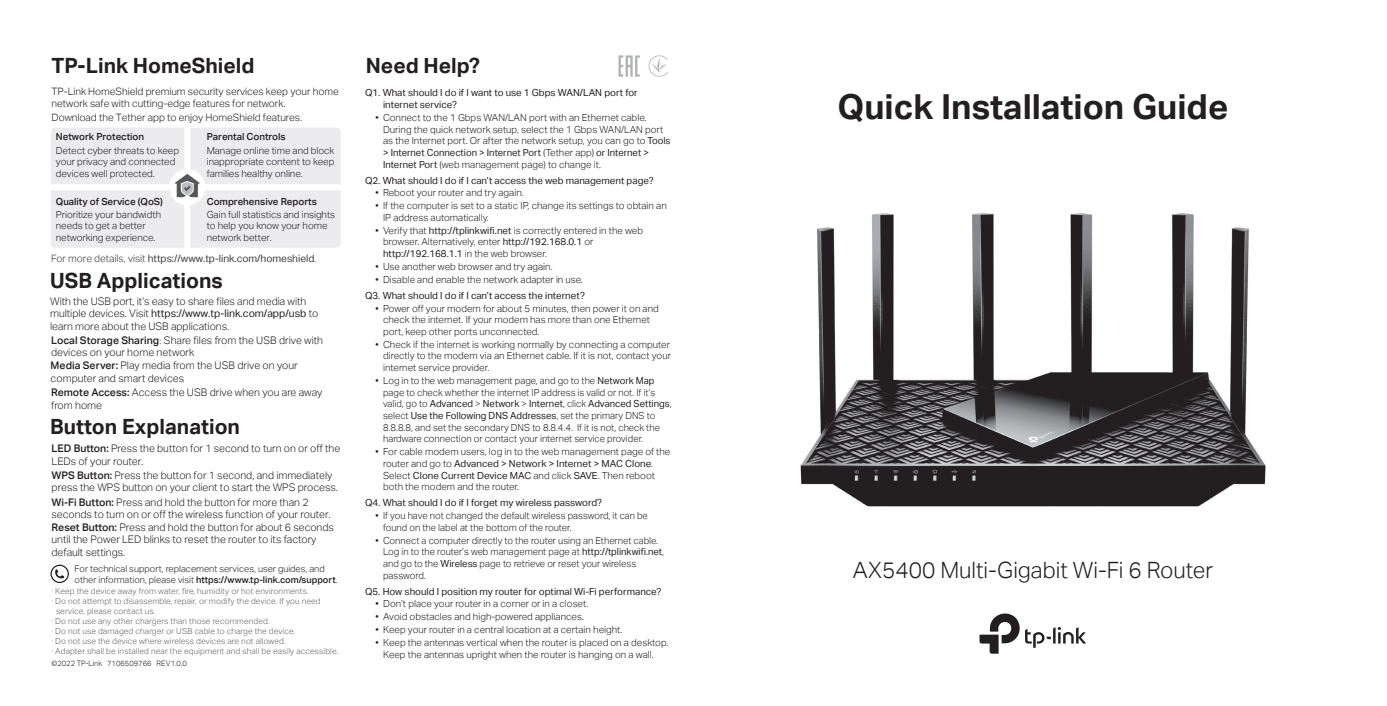
<style>
.page{position:relative;width:1387px;height:706px;background:#fff}
.page>*{position:absolute;margin:0;border:0;box-sizing:border-box;transform-origin:0 0}
.t1{font:34.5px "TP Link Aktiv Bold";color:#231f20}
.t2{font:22.5px "TP Link Aktiv Light";color:#231f20}
.t3{font:21px "TP Link Aktiv Bold";color:#231f20}
.t4{font:10.5px/12.6px "TP Link Aktiv Light";letter-spacing:-.005em;color:#231f20}
.t5{font:10.5px "TP Link Aktiv Regular";letter-spacing:-.005em;color:#231f20}
.t6{font:10.2px/12.3px "TP Link Aktiv Light";letter-spacing:-.005em;color:#231f20}
.t7{font:10.2px "TP Link Aktiv Regular";letter-spacing:-.005em;color:#3e3e3f}
.t8{font:9.75px/11.7px "TP Link Aktiv Light";color:#231f20}
.t9{font:9.75px/11.7px "TP Link Aktiv Regular";color:#231f20}
.t10{font:9.75px "TP Link Aktiv Medium";letter-spacing:-.005em;color:#231f20}
.t11{font:9.3px "TP Link Aktiv Medium";color:#231f20}
.t12{font:9.3px "TP Link Aktiv Light";color:#231f20}
.t13{font:8.25px "TP Link Aktiv Light";letter-spacing:.015em;color:#636366}
.t14{font:7.5px "TP Link Aktiv Light";color:#231f20}
.s1{font-family:"TP Link Aktiv Light"}
.s2{font-family:"TP Link Aktiv Medium"}
.s3{font-family:"Adobe Song Std";font-weight:300}
.s4{font-family:"TP Link Aktiv Regular"}
</style>
<div class="page">
<div style="left:51px;top:128px;width:290px;height:120px;background:#ececee;border-radius:4px"></div>
<div style="left:51px;top:184px;width:290px;height:6px;background:#fff"></div>
<div style="left:184px;top:128px;width:6px;height:120px;background:#fff"></div>
<div style="left:169px;top:169px;width:36px;height:36px;background:#fff;border-radius:50%"></div>
<svg style="left:175px;top:174px;width:25px;height:23px"></svg>
<img style="left:800px;top:212px;width:466px;height:295px">
<svg style="left:979px;top:613px;width:107px;height:41px"></svg>
<svg style="left:618px;top:55px;width:21px;height:22px"></svg>
<svg style="left:648px;top:55px;width:19px;height:22px"></svg>
<div style="left:50px;top:565px;width:19px;height:18px;border:1px solid #231f20;border-radius:50%"></div>
<svg style="left:55px;top:569px;width:9px;height:9px"></svg>
<h3 class="t3" style="left:52px;top:54px;width:204px">TP-Link HomeShield</h3>
<p class="t6" style="left:52px;top:85px;width:288px">TP-Link HomeShield premium security services keep your home network safe with cutting-edge features for network.</p>
<p class="t6" style="left:52px;top:111px;width:252px">Download the Tether app to enjoy HomeShield features.</p>
<p class="t10" style="left:56px;top:131px;width:90px">Network Protection</p>
<p class="t8" style="left:56px;top:144px;width:125px">Detect cyber threats to keep your privacy and connected devices well protected.</p>
<p class="t10" style="left:56px;top:195px;width:109px">Quality of Service (QoS)</p>
<p class="t8" style="left:56px;top:208px;width:107px">Prioritize your bandwidth needs to get a better networking experience.</p>
<p class="t10" style="left:207px;top:131px;width:80px">Parental Controls</p>
<p class="t8" style="left:207px;top:144px;width:129px;text-align:justify">Manage online time and block inappropriate content to keep families healthy online.</p>
<p class="t10" style="left:207px;top:195px;width:112px">Comprehensive Reports</p>
<p class="t8" style="left:207px;top:208px;width:130px">Gain full statistics and insights to help you know your home network better.</p>
<p class="t7" style="left:51px;top:252px;width:267px"><span class="s1">For more details, visit</span> https://www.tp-link.com/homeshield<span class="s1">.</span></p>
<h3 class="t3" style="left:50px;top:268px;width:174px">USB Applications</h3>
<p class="t4" style="left:50px;top:295px;width:258px">With the USB port, it’s easy to share files and media with</p>
<p class="t5" style="left:50px;top:307px;width:270px"><span class="s1">multiple devices. Visit</span> https://www.tp-link.com/app/usb <span class="s1">to</span></p>
<p class="t4" style="left:50px;top:319px;width:274px;line-height:14.1px">learn more about the USB applications.<br><span class="s2">Local Storage Sharing</span><span class="s3">:</span> Share files from the USB drive with</p>
<p class="t4" style="left:51px;top:346px;width:248px">devices on your home network<br><span class="s2">Media Server:</span> Play media from the USB drive on your computer and smart devices</p>
<p class="t4" style="left:51px;top:386px;width:273px"><span class="s2">Remote Access:</span> Access the USB drive when you are away from home</p>
<h3 class="t3" style="left:50px;top:415px;width:191px">Button Explanation</h3>
<p class="t4" style="left:52px;top:442px;width:290px"><span class="s2">LED Button:</span> Press the button for 1 second to turn on or off the<br>LEDs of your router.</p>
<p class="t4" style="left:52px;top:469px;width:288px"><span class="s2">WPS Button:</span> Press the button for 1 second, and immediately press the WPS button on your client to start the WPS process.</p>
<p class="t4" style="left:52px;top:496px;width:284px"><span class="s2">Wi-Fi Button:</span> Press and hold the button for more than 2 seconds to turn on or off the wireless function of your router.<br><span class="s2">Reset Button:</span> Press and hold the button for about 6 seconds until the Power LED blinks to reset the router to its factory default settings.</p>
<p class="t12" style="left:75px;top:563px;width:252px">For technical support, replacement services, user guides, and</p>
<p class="t11" style="left:75px;top:574px;width:264px"><span class="s1">other information, please visit</span> https://www.tp-link.com/support<span class="s1">.</span></p>
<p class="t13" style="left:52px;top:586px;width:258px">· Keep the device away from water, fire, humidity or hot environments.</p>
<p class="t13" style="left:52px;top:596px;width:270px">· Do not attempt to disassemble, repair, or modify the device. If you need</p>
<p class="t13" style="left:56px;top:606px;width:101px">service, please contact us.</p>
<p class="t13" style="left:52px;top:616px;width:219px">· Do not use any other chargers than those recommended.</p>
<p class="t13" style="left:52px;top:626px;width:245px">· Do not use damaged charger or USB cable to charge the device.</p>
<p class="t13" style="left:52px;top:636px;width:235px">· Do not use the device where wireless devices are not allowed.</p>
<p class="t13" style="left:52px;top:646px;width:288px">· Adapter shall be installed near the equipment and shall be easily accessible.</p>
<p class="t14" style="left:52px;top:659px;width:137px">©2022 TP-Link 7106509766 REV1.0.0</p>
<h3 class="t3" style="left:366px;top:54px;width:115px">Need Help?</h3>
<p class="t9" style="left:383px;top:87px;width:256px;text-indent:-18px">Q1. What should I do if I want to use 1 Gbps WAN/LAN port for internet service?</p>
<p class="t8" style="left:383px;top:112px;width:289px;text-indent:-8px">• Connect to the 1 Gbps WAN/LAN port with an Ethernet cable.<br>During the quick network setup, select the 1 Gbps WAN/LAN port as the Internet port. Or after the network setup, you can go to <span class="s4">Tools</span></p>
<p class="t9" style="left:383px;top:147px;width:267px">&gt; Internet Connection &gt; Internet Port <span class="s1">(Tether app)</span> or Internet &gt;</p>
<p class="t8" style="left:383px;top:159px;width:219px"><span class="s4">Internet Port</span> (web management page) to change it.</p>
<p class="t9" style="left:365px;top:174px;width:290px">Q2. What should I do if I can’t access the web management page?</p>
<p class="t8" style="left:375px;top:187px;width:150px">• Reboot your router and try again.</p>
<p class="t8" style="left:383px;top:200px;width:285px;text-indent:-8px">• If the computer is set to a static IP, change its settings to obtain an<br>IP address automatically.</p>
<p class="t8" style="left:383px;top:225px;width:261px;text-indent:-8px">• Verify that <span class="s4">http://tplinkwifi.net</span> is correctly entered in the web browser. Alternatively, enter <span class="s4">http://192.168.0.1</span> or</p>
<p class="t9" style="left:383px;top:248px;width:165px">http://192.168.1.1 <span class="s1">in the web browser.</span></p>
<p class="t8" style="left:375px;top:261px;width:178px">• Use another web browser and try again.</p>
<p class="t8" style="left:375px;top:274px;width:209px">• Disable and enable the network adapter in use.</p>
<p class="t9" style="left:365px;top:289px;width:221px">Q3. What should I do if I can’t access the internet?</p>
<p class="t8" style="left:383px;top:302px;width:277px;text-indent:-8px">• Power off your modem for about 5 minutes, then power it on and check the internet. If your modem has more than one Ethernet port, keep other ports unconnected.</p>
<p class="t8" style="left:383px;top:338px;width:289px;text-align:justify;text-indent:-8px">• Check if the internet is working normally by connecting a computer directly to the modem via an Ethernet cable. If it is not, contact your internet service provider.</p>
<p class="t8" style="left:375px;top:375px;width:281px;text-align:right">• Log in to the web management page, and go to the <span class="s4">Network Map </span>page to check whether the internet IP address is valid or not. If it’s</p>
<p class="t9" style="left:383px;top:398px;width:290px"><span class="s1">valid, go to</span> Advanced <span class="s1">&gt;</span> Network <span class="s1">&gt;</span> Internet<span class="s1">, click</span> Advanced Settings<span class="s1">, select</span> Use the Following DNS Addresses<span class="s1">, set the primary DNS to</span></p>
<p class="t8" style="left:383px;top:421px;width:278px">8.8.8.8, and set the secondary DNS to 8.8.4.4. If it is not, check the hardware connection or contact your internet service provider.</p>
<p class="t8" style="left:375px;top:446px;width:296px">• For cable modem users, log in to the web management page of the</p>
<p class="t9" style="left:383px;top:458px;width:272px"><span class="s1">router and go to</span> Advanced &gt; Network &gt; Internet &gt; MAC Clone<span class="s1">.</span></p>
<p class="t8" style="left:383px;top:469px;width:273px">Select <span class="s4">Clone Current Device MAC</span> and click <span class="s4">SAVE</span>. Then reboot both the modem and the router.</p>
<p class="t9" style="left:365px;top:497px;width:238px">Q4. What should I do if I forget my wireless password?</p>
<p class="t8" style="left:383px;top:510px;width:266px;text-indent:-7px">• If you have not changed the default wireless password, it can be found on the label at the bottom of the router.</p>
<p class="t8" style="left:383px;top:534px;width:282px;text-indent:-7px">• Connect a computer directly to the router using an Ethernet cable.<br>Log in to the router’s web management page at <span class="s4">http://tplinkwifi.net</span>, and go to the <span class="s4">Wireless</span> page to retrieve or reset your wireless password.</p>
<p class="t9" style="left:365px;top:585px;width:298px">Q5. How should I position my router for optimal Wi-Fi performance?</p>
<p class="t8" style="left:375px;top:598px;width:214px">• Don’t place your router in a corner or in a closet.</p>
<p class="t8" style="left:375px;top:611px;width:210px">• Avoid obstacles and high-powered appliances.</p>
<p class="t8" style="left:375px;top:624px;width:248px">• Keep your router in a central location at a certain height.</p>
<p class="t8" style="left:383px;top:636px;width:287px;text-indent:-7px">• Keep the antennas vertical when the router is placed on a desktop.<br>Keep the antennas upright when the router is hanging on a wall.</p>
<h1 class="t1" style="left:837px;top:87px;width:392px">Quick Installation Guide</h1>
<h2 class="t2" style="left:852px;top:557px;width:361px">AX5400 Multi-Gigabit Wi-Fi 6 Router</h2>
</div>
